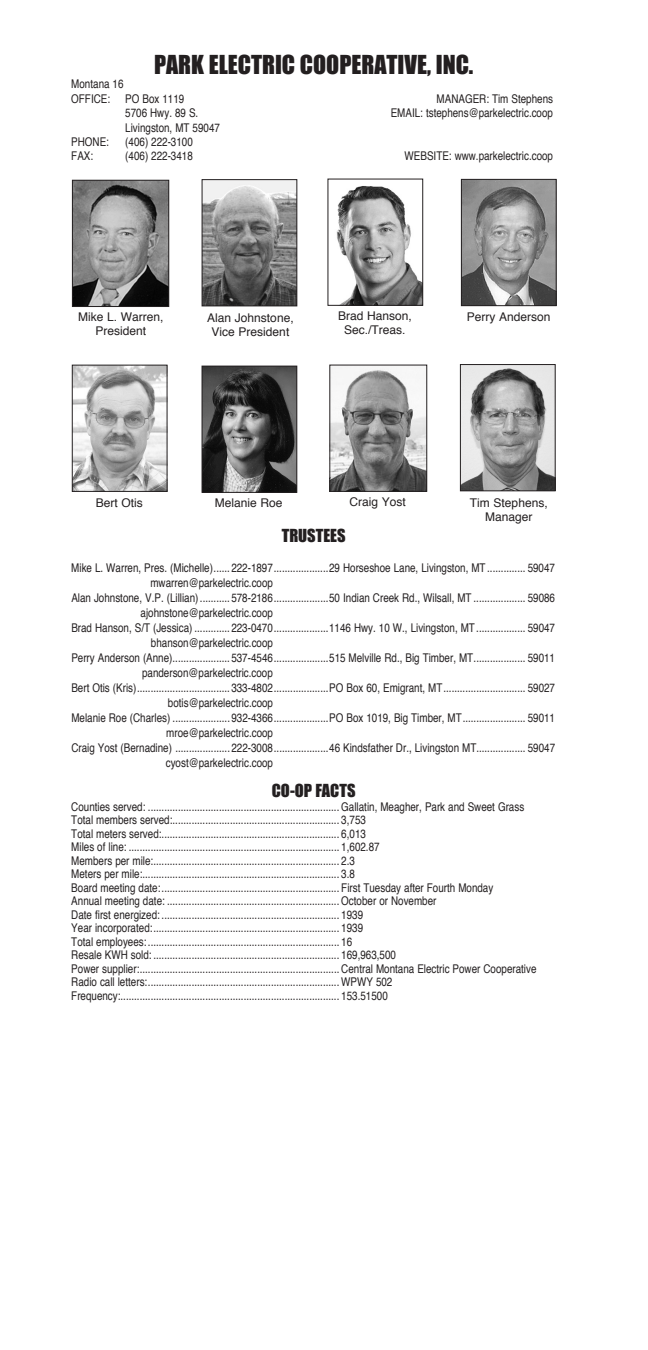
<style>
.page{position:relative;width:648px;height:1350px;background:#fff}
.page>*{position:absolute;margin:0;border:0;box-sizing:border-box;transform-origin:0 0}
.t1{font:24px "Impact";color:#231f20}
.t2{font:16.5px "Impact";color:#231f20}
.t3{font:condensed 12px/13.5px "Helvetica";color:#231f20}
.t4{font:12px/13.5px "Helvetica";color:#231f20;text-align:center}
.s1{color:#fff}
</style>
<div class="page">
<img style="left:74px;top:182px;width:93px;height:123px">
<div style="left:72px;top:180px;width:97px;height:127px;border:1px solid #231f20"></div>
<img style="left:204px;top:181px;width:91px;height:123px">
<div style="left:202px;top:179px;width:95px;height:127px;border:1px solid #231f20"></div>
<img style="left:204px;top:368px;width:91px;height:123px">
<div style="left:202px;top:366px;width:95px;height:127px;border:1px solid #231f20"></div>
<img style="left:463px;top:181px;width:92px;height:123px">
<div style="left:461px;top:179px;width:96px;height:127px;border:1px solid #231f20"></div>
<img style="left:336px;top:186px;width:85px;height:118px">
<div style="left:328px;top:179px;width:95px;height:127px;border:1px solid #231f20"></div>
<img style="left:74px;top:367px;width:91px;height:123px">
<div style="left:72px;top:365px;width:95px;height:127px;border:1px solid #231f20"></div>
<img style="left:462px;top:366px;width:92px;height:123px">
<div style="left:460px;top:364px;width:96px;height:127px;border:1px solid #231f20"></div>
<img style="left:331px;top:367px;width:94px;height:123px">
<div style="left:329px;top:365px;width:98px;height:127px;border:1px solid #231f20"></div>
<h1 class="t1" style="left:154px;top:46px;width:321px">PARK ELECTRIC COOPERATIVE, INC.</h1>
<p class="t3" style="left:71px;top:77px;width:54px;line-height:14.4px">Montana 16<br>OFFICE:</p>
<p class="t3" style="left:125px;top:92px;width:61px">PO Box 1119</p>
<p class="t3" style="left:437px;top:92px;width:118px">MANAGER: Tim Stephens</p>
<p class="t3" style="left:125px;top:106px;width:75px">5706 Hwy. 89 S.</p>
<p class="t3" style="left:391px;top:106px;width:164px">EMAIL: tstephens@parkelectric.coop</p>
<p class="t3" style="left:125px;top:120px;width:96px">Livingston, MT 59047</p>
<p class="t3" style="left:71px;top:135px;width:39px">PHONE:</p>
<p class="t3" style="left:125px;top:135px;width:69px">(406) 222-3100</p>
<p class="t3" style="left:71px;top:149px;width:23px">FAX:</p>
<p class="t3" style="left:125px;top:149px;width:69px">(406) 222-3418</p>
<p class="t3" style="left:405px;top:149px;width:150px">WEBSITE: www.parkelectric.coop</p>
<p class="t4" style="left:207px;top:312px;width:88px">Alan Johnstone,<br>Vice President</p>
<p class="t4" style="left:338px;top:310px;width:75px">Brad Hanson,<br>Sec./Treas.</p>
<p class="t4" style="left:78px;top:311px;width:87px">Mike L. Warren,<br>President</p>
<p class="t4" style="left:467px;top:311px;width:85px">Perry Anderson</p>
<p class="t4" style="left:96px;top:496px;width:49px">Bert Otis</p>
<p class="t4" style="left:349px;top:496px;width:58px">Craig Yost</p>
<p class="t4" style="left:215px;top:496px;width:69px">Melanie Roe</p>
<p class="t4" style="left:470px;top:496px;width:79px">Tim Stephens,<br>Manager</p>
<h2 class="t2" style="left:282px;top:523px;width:65px">TRUSTEES</h2>
<p class="t3" style="left:71px;top:561px;width:485px">Mike L. Warren, Pres. (Michelle)......222-1897....................29 Horseshoe Lane, Livingston, MT .............. 59047</p>
<p class="t3" style="left:150px;top:576px;width:124px">mwarren@parkelectric.coop</p>
<p class="t3" style="left:71px;top:591px;width:485px">Alan Johnstone, V.P. (Lillian)...........578-2186....................50 Indian Creek Rd., Wilsall, MT ................... 59086</p>
<p class="t3" style="left:141px;top:606px;width:134px">ajohnstone@parkelectric.coop</p>
<p class="t3" style="left:71px;top:621px;width:485px">Brad Hanson, S/T (Jessica) .............223-0470....................1146 Hwy. 10 W., Livingston, MT.................. 59047</p>
<p class="t3" style="left:151px;top:636px;width:124px">bhanson@parkelectric.coop</p>
<p class="t3" style="left:71px;top:651px;width:485px">Perry Anderson (Anne).....................537-4546....................515 Melville Rd., Big Timber, MT................... 59011</p>
<p class="t3" style="left:71px;top:666px;width:203px"><span class="s1">.........................</span> panderson@parkelectric.coop</p>
<p class="t3" style="left:71px;top:681px;width:485px">Bert Otis (Kris)..................................333-4802....................PO Box 60, Emigrant, MT.............................. 59027</p>
<p class="t3" style="left:168px;top:696px;width:107px">botis@parkelectric.coop</p>
<p class="t3" style="left:71px;top:711px;width:485px">Melanie Roe (Charles) .....................932-4366....................PO Box 1019, Big Timber, MT....................... 59011</p>
<p class="t3" style="left:166px;top:726px;width:108px">mroe@parkelectric.coop</p>
<p class="t3" style="left:71px;top:741px;width:485px">Craig Yost (Bernadine) ....................222-3008....................46 Kindsfather Dr., Livingston MT.................. 59047</p>
<p class="t3" style="left:166px;top:756px;width:109px">cyost@parkelectric.coop</p>
<h2 class="t2" style="left:272px;top:778px;width:85px">CO-OP FACTS</h2>
<p class="t3" style="left:71px;top:800px;width:467px">Counties served: ...................................................................... Gallatin, Meagher, Park and Sweet Grass Total members served:............................................................. 3,753<br>Total meters served:................................................................. 6,013<br>Miles of line: ............................................................................. 1,602.87<br>Members per mile:.................................................................... 2.3<br>Meters per mile:........................................................................ 3.8<br>Board meeting date:................................................................. First Tuesday after Fourth Monday<br>Annual meeting date: ............................................................... October or November<br>Date first energized: ................................................................. 1939<br>Year incorporated:.................................................................... 1939<br>Total employees: ...................................................................... 16<br>Resale KWH sold: .................................................................... 169,963,500<br>Power supplier:......................................................................... Central Montana Electric Power Cooperative Radio call letters:...................................................................... WPWY 502<br>Frequency:................................................................................ 153.51500</p>
</div>
